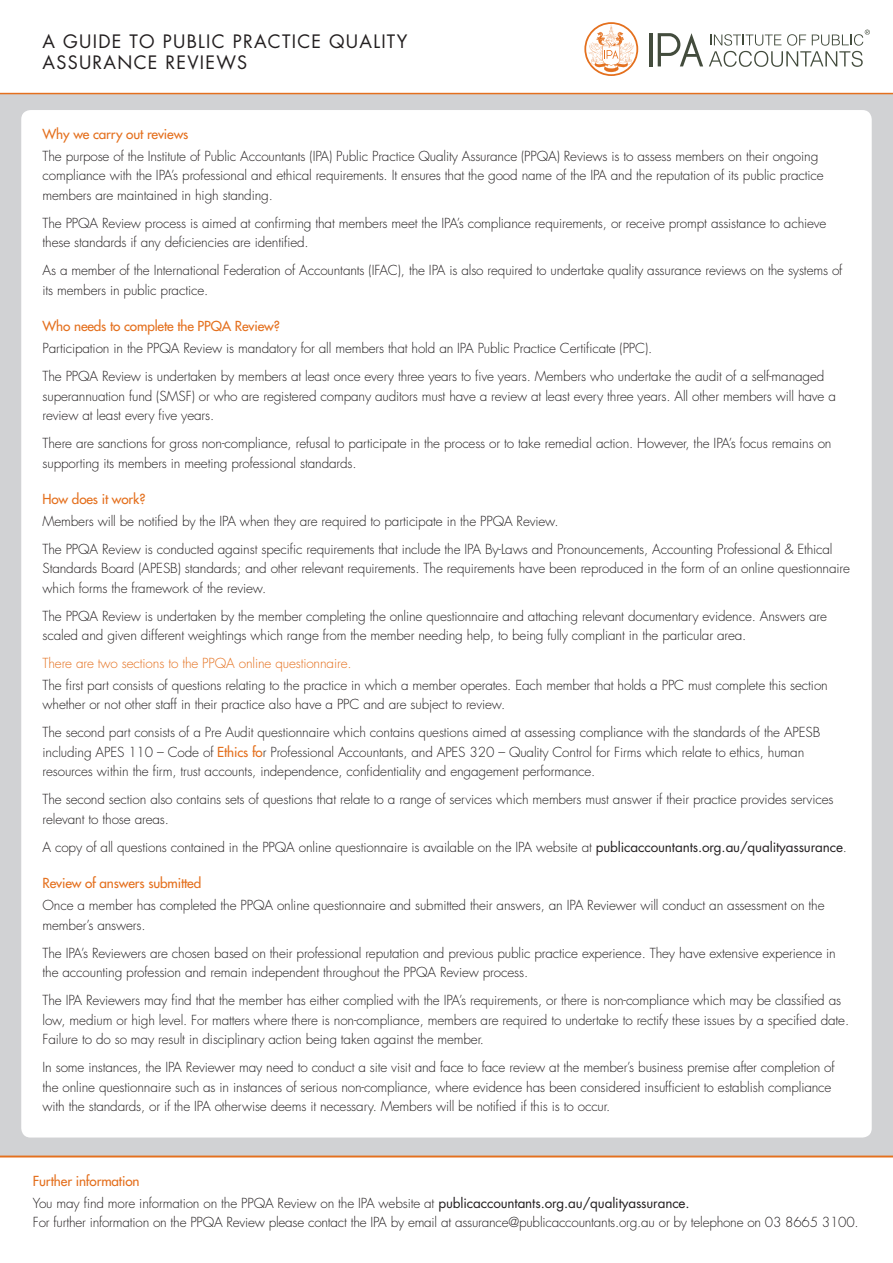
<style>
.page{position:relative;width:893px;height:1263px;background:#fff}
.page>*{position:absolute;margin:0;border:0;box-sizing:border-box;transform-origin:0 0}
.t1{font:18px/21px "Futura";letter-spacing:.07em;color:#231f20}
.Body_Copy_9pt_13pt{font:300 13.5px/19.5px "Futura";letter-spacing:-.01em;color:#231f20}
.Sub_Heading{font:13.5px "Futura";letter-spacing:-.01em;color:#e4701e}
.Body_Copy_9pt_13pt-2{font:300 13.5px "Futura";letter-spacing:-.01em;color:#e4701e}
.s1{font-weight:400;color:#e4701e}
.s2{font-weight:400}
</style>
<div class="page">
<div style="left:0;top:94px;width:893px;height:1063px;background:#d1d2d4"></div>
<hr style="left:0;top:93px;width:893px;height:1px;background:#e4701e">
<hr style="left:649px;top:33px;width:3px;height:33px;background:#434c3d">
<svg style="left:658px;top:33px;width:45px;height:33px"></svg>
<svg style="left:584px;top:22px;width:54px;height:54px"></svg>
<svg style="left:709px;top:30px;width:161px;height:37px"></svg>
<hr style="left:0;top:1155px;width:893px;height:2px;background:#e4701e">
<div style="left:21px;top:110px;width:851px;height:1027px;background:#fff;border-radius:9px"></div>
<h1 class="t1" style="left:43px;top:31px;width:366px">A GUIDE TO PUBLIC PRACTICE QUALITY<br>ASSURANCE REVIEWS</h1>
<p class="Sub_Heading" style="left:43px;top:126px;width:147px">Why we carry out reviews</p>
<p class="Body_Copy_9pt_13pt" style="left:43px;top:147px;width:783px">The purpose of the Institute of Public Accountants (IPA) Public Practice Quality Assurance (PPQA) Reviews is to assess members on their ongoing compliance with the IPA’s professional and ethical requirements. It ensures that the good name of the IPA and the reputation of its public practice members are maintained in high standing.</p>
<p class="Body_Copy_9pt_13pt" style="left:43px;top:214px;width:785px">The PPQA Review process is aimed at confirming that members meet the IPA’s compliance requirements, or receive prompt assistance to achieve these standards if any deficiencies are identified.</p>
<p class="Body_Copy_9pt_13pt" style="left:43px;top:261px;width:801px">As a member of the International Federation of Accountants (IFAC), the IPA is also required to undertake quality assurance reviews on the systems of its members in public practice.</p>
<p class="Sub_Heading" style="left:43px;top:318px;width:239px">Who needs to complete the PPQA Review?</p>
<p class="Body_Copy_9pt_13pt" style="left:43px;top:339px;width:611px">Participation in the PPQA Review is mandatory for all members that hold an IPA Public Practice Certificate (PPC).</p>
<p class="Body_Copy_9pt_13pt" style="left:43px;top:367px;width:795px">The PPQA Review is undertaken by members at least once every three years to five years. Members who undertake the audit of a self-managed superannuation fund (SMSF) or who are registered company auditors must have a review at least every three years. All other members will have a review at least every five years.</p>
<p class="Body_Copy_9pt_13pt" style="left:43px;top:434px;width:791px">There are sanctions for gross non-compliance, refusal to participate in the process or to take remedial action. However, the IPA’s focus remains on supporting its members in meeting professional standards.</p>
<p class="Sub_Heading" style="left:43px;top:491px;width:104px">How does it work?</p>
<p class="Body_Copy_9pt_13pt" style="left:43px;top:511px;width:518px">Members will be notified by the IPA when they are required to participate in the PPQA Review.</p>
<p class="Body_Copy_9pt_13pt" style="left:43px;top:539px;width:809px">The PPQA Review is conducted against specific requirements that include the IPA By-Laws and Pronouncements, Accounting Professional &amp; Ethical<br>Standards Board (APESB) standards; and other relevant requirements. The requirements have been reproduced in the form of an online questionnaire which forms the framework of the review.</p>
<p class="Body_Copy_9pt_13pt" style="left:43px;top:606px;width:786px">The PPQA Review is undertaken by the member completing the online questionnaire and attaching relevant documentary evidence. Answers are scaled and given different weightings which range from the member needing help, to being fully compliant in the particular area.</p>
<p class="Body_Copy_9pt_13pt-2" style="left:43px;top:655px;width:311px">There are two sections to the PPQA online questionnaire.</p>
<p class="Body_Copy_9pt_13pt" style="left:43px;top:676px;width:787px">The first part consists of questions relating to the practice in which a member operates. Each member that holds a PPC must complete this section whether or not other staff in their practice also have a PPC and are subject to review.</p>
<p class="Body_Copy_9pt_13pt" style="left:43px;top:723px;width:779px">The second part consists of a Pre Audit questionnaire which contains questions aimed at assessing compliance with the standards of the APESB including APES 110 – Code of <span class="s1">Ethics fo</span>r Professional Accountants, and APES 320 – Quality Control for Firms which relate to ethics, human resources within the firm, trust accounts, independence, confidentiality and engagement performance.</p>
<p class="Body_Copy_9pt_13pt" style="left:43px;top:790px;width:792px">The second section also contains sets of questions that relate to a range of services which members must answer if their practice provides services relevant to those areas.</p>
<p class="Body_Copy_9pt_13pt" style="left:43px;top:838px;width:806px">A copy of all questions contained in the PPQA online questionnaire is available on the IPA website at <span class="s2">publicaccountants.org.au/qualityassurance</span>.</p>
<p class="Sub_Heading" style="left:43px;top:875px;width:160px">Review of answers submitted</p>
<p class="Body_Copy_9pt_13pt" style="left:43px;top:896px;width:784px">Once a member has completed the PPQA online questionnaire and submitted their answers, an IPA Reviewer will conduct an assessment on the member’s answers.</p>
<p class="Body_Copy_9pt_13pt" style="left:43px;top:943px;width:795px">The IPA’s Reviewers are chosen based on their professional reputation and previous public practice experience. They have extensive experience in the accounting profession and remain independent throughout the PPQA Review process.</p>
<p class="Body_Copy_9pt_13pt" style="left:43px;top:991px;width:808px">The IPA Reviewers may find that the member has either complied with the IPA’s requirements, or there is non-compliance which may be classified as low, medium or high level. For matters where there is non-compliance, members are required to undertake to rectify these issues by a specified date.<br>Failure to do so may result in disciplinary action being taken against the member.</p>
<p class="Body_Copy_9pt_13pt" style="left:43px;top:1058px;width:794px">In some instances, the IPA Reviewer may need to conduct a site visit and face to face review at the member’s business premise after completion of the online questionnaire such as in instances of serious non-compliance, where evidence has been considered insufficient to establish compliance with the standards, or if the IPA otherwise deems it necessary. Members will be notified if this is to occur.</p>
<p class="Sub_Heading" style="left:33px;top:1172px;width:108px">Further information</p>
<p class="Body_Copy_9pt_13pt" style="left:33px;top:1193px;width:658px">You may find more information on the PPQA Review on the IPA website at <span class="s2">publicaccountants.org.au/qualityassurance.</span></p>
<p class="Body_Copy_9pt_13pt" style="left:33px;top:1213px;width:827px">For further information on the PPQA Review please contact the IPA by email at assurance@publicaccountants.org.au or by telephone on 03 8665 3100.</p>
</div>
